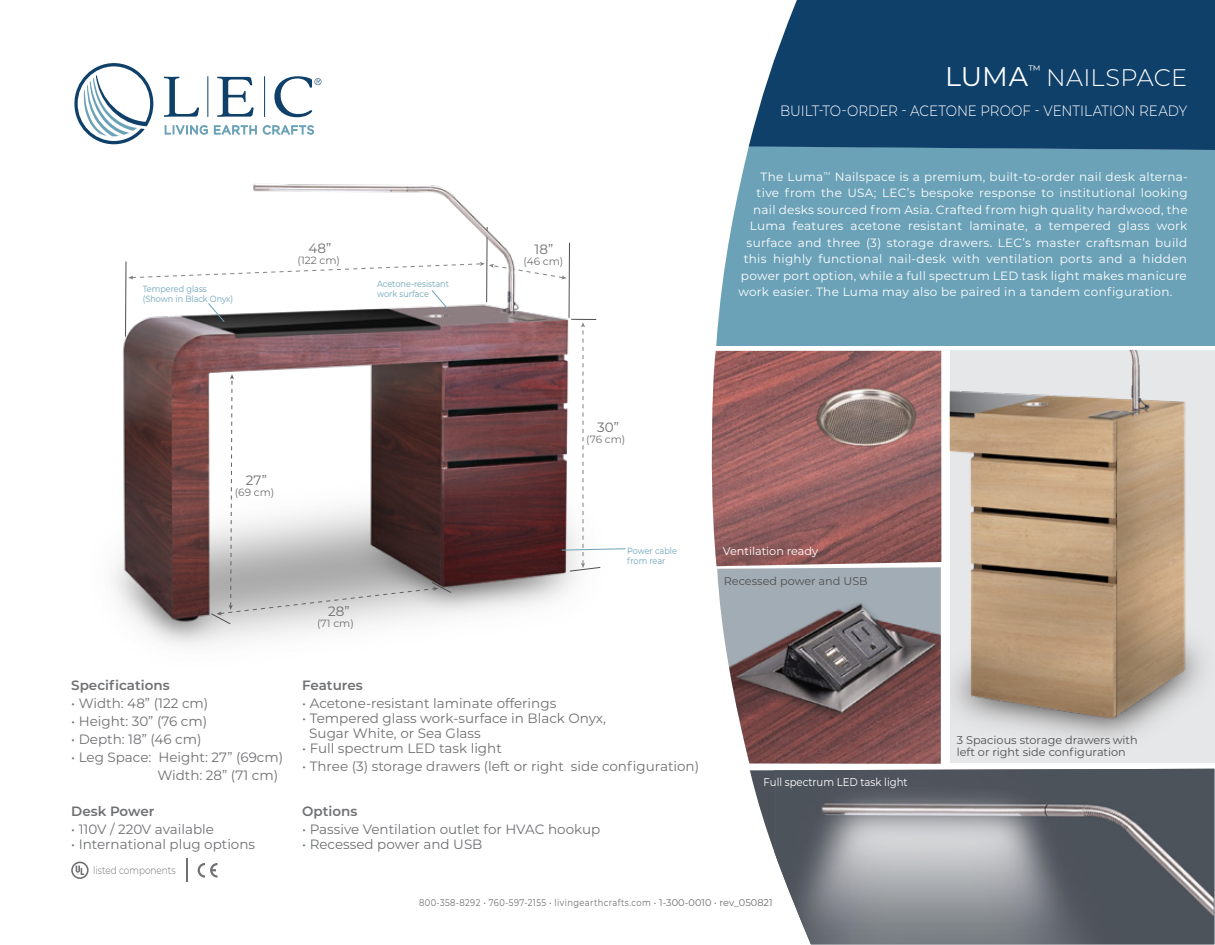
<style>
.page{position:relative;width:1215px;height:945px;background:#fff}
.page>*{position:absolute;margin:0;border:0;box-sizing:border-box;transform-origin:0 0}
.t1{font:27px "Montserrat";color:#fff}
.t2{font:300 24px "Montserrat";letter-spacing:.01em;color:#fff}
.t3{font:300 15px "Montserrat";color:#fff;scale:.9 1}
.t4{font:13.5px/18px "Montserrat";color:#6f7073}
.t5{font:600 13.5px "Montserrat";color:#6f7073}
.t6{font:13.5px "Montserrat";color:#6d6e71}
.t7{font:12px "Montserrat";letter-spacing:.025em;color:#fff}
.t8{font:11.25px/12px "Montserrat";color:#4f5050}
.t9{font:11.25px "Montserrat";color:#fff;scale:.9 1}
.t10{font:11.25px "Montserrat";color:#fff}
.t11{font:10.5px "Montserrat";color:#6f7073}
.t12{font:300 10.5px "Montserrat";color:#6f7073;scale:.85 1}
.t13{font:9.75px "Montserrat";letter-spacing:.05em;color:#6f7073;scale:.85 1}
.t14{font:9px/10.5px "Montserrat";color:#6ba2b8;scale:.9 1}
.s1{color:#6d6e71}
</style>
<div class="page">
<img style="left:104px;top:184px;width:380px;height:440px">
<div style="left:716px;top:146px;width:499px;height:200px;background:#6ba2b8"></div>
<div style="left:749px;top:0;width:466px;height:150px;background:#0f406a"></div>
<svg style="left:164px;top:77px;width:35px;height:40px"></svg>
<svg style="left:217px;top:77px;width:37px;height:40px"></svg>
<svg style="left:165px;top:125px;width:43px;height:10px"></svg>
<svg style="left:214px;top:125px;width:43px;height:9px"></svg>
<svg style="left:263px;top:125px;width:51px;height:10px"></svg>
<hr style="left:207px;top:76px;width:1px;height:41px;background:#0f406a">
<hr style="left:264px;top:76px;width:1px;height:41px;background:#0f406a">
<svg style="left:274px;top:76px;width:47px;height:41px"></svg>
<svg style="left:74px;top:63px;width:79px;height:81px"></svg>
<img style="left:711px;top:351px;width:230px;height:215px">
<svg style="left:198px;top:863px;width:19px;height:15px"></svg>
<svg style="left:186px;top:858px;width:1px;height:24px"></svg>
<svg style="left:71px;top:862px;width:18px;height:17px"></svg>
<img style="left:718px;top:568px;width:223px;height:194px">
<img style="left:950px;top:350px;width:265px;height:408px">
<img style="left:1112px;top:769px;width:102px;height:175px">
<svg style="left:125px;top:226px;width:501px;height:399px"></svg>
<img style="left:749px;top:762px;width:363px;height:183px">
<p class="t14" style="left:143px;top:283px;width:102px">Tempered glass (Shown in Black Onyx)</p>
<p class="t6" style="left:308px;top:239px;width:24px">48”</p>
<p class="t11" style="left:297px;top:253px;width:44px">(122 cm)</p>
<p class="t14" style="left:377px;top:278px;width:81px">Acetone-resistant work surface</p>
<p class="t6" style="left:535px;top:240px;width:20px">18”</p>
<p class="t11" style="left:524px;top:254px;width:41px">(46 cm)</p>
<h1 class="t1" style="left:945px;top:58px;width:97px">LUMA<sup>™</sup></h1>
<h2 class="t2" style="left:1046px;top:61px;width:143px">NAILSPACE</h2>
<p class="t3" style="left:780px;top:100px;width:454px">BUILT-TO-ORDER - ACETONE PROOF - VENTILATION READY</p>
<p class="t7" style="left:761px;top:168px;width:429px">The Luma<sup>™</sup> Nailspace is a premium, built-to-order nail desk alterna-</p>
<p class="t7" style="left:757px;top:185px;width:433px">tive from the USA; LEC’s bespoke response to institutional looking</p>
<p class="t7" style="left:753px;top:201px;width:436px">nail desks sourced from Asia. Crafted from high quality hardwood, the</p>
<p class="t7" style="left:750px;top:218px;width:439px">Luma features acetone resistant laminate, a tempered glass work</p>
<p class="t7" style="left:747px;top:234px;width:442px">surface and three (3) storage drawers. LEC’s master craftsman build</p>
<p class="t7" style="left:744px;top:251px;width:445px">this highly functional nail-desk with ventilation ports and a hidden</p>
<p class="t7" style="left:741px;top:267px;width:447px">power port option, while a full spectrum LED task light makes manicure</p>
<p class="t7" style="left:738px;top:284px;width:436px">work easier. The Luma may also be paired in a tandem configuration.</p>
<p class="t6" style="left:246px;top:471px;width:22px">27”</p>
<p class="t11" style="left:235px;top:485px;width:41px">(69 cm)</p>
<p class="t5" style="left:71px;top:676px;width:100px">Specifications</p>
<p class="t4" style="left:71px;top:694px;width:139px">• Width: 48” (122 cm)</p>
<p class="t4" style="left:71px;top:712px;width:138px">• Height: 30” (76 cm)</p>
<p class="t4" style="left:71px;top:730px;width:132px">• Depth: 18” (46 cm)</p>
<p class="t4" style="left:157px;top:748px;width:127px;text-indent:-86px">• Leg Space: Height: 27” (69cm)<br>Width: 28” (71 cm)</p>
<p class="t5" style="left:71px;top:802px;width:85px">Desk Power</p>
<p class="t4" style="left:71px;top:820px;width:144px">• 110V / 220V available</p>
<p class="t4" style="left:71px;top:835px;width:185px">• International plug options</p>
<p class="t12" style="left:93px;top:863px;width:99px">listed components</p>
<p class="t6" style="left:597px;top:418px;width:23px">30”</p>
<p class="t11" style="left:586px;top:433px;width:41px">(76 cm)</p>
<p class="t6" style="left:328px;top:602px;width:23px">28”</p>
<p class="t11" style="left:317px;top:616px;width:38px">(71 cm)</p>
<p class="t14" style="left:627px;top:545px;width:57px">Power cable from rear</p>
<p class="t5" style="left:302px;top:676px;width:62px">Features</p>
<p class="t4" style="left:302px;top:694px;width:256px">• Acetone-resistant laminate offerings</p>
<p class="t4" style="left:309px;top:711px;width:298px;line-height:15px;text-indent:-7px">• Tempered glass work-surface in Black Onyx,<br>Sugar White, or Sea Glass</p>
<p class="t4" style="left:302px;top:739px;width:201px">• Full spectrum LED task light</p>
<p class="t4" style="left:302px;top:757px;width:398px">• Three (3) storage drawers (left or right side configuration)</p>
<p class="t5" style="left:302px;top:802px;width:57px">Options</p>
<p class="t4" style="left:302px;top:820px;width:300px">• Passive Ventilation outlet for HVAC hookup</p>
<p class="t4" style="left:302px;top:835px;width:182px">• Recessed power and USB</p>
<p class="t10" style="left:723px;top:544px;width:97px">Ventilation ready</p>
<p class="t8" style="left:724px;top:575px;width:145px">Recessed power and USB</p>
<p class="t9" style="left:763px;top:775px;width:162px">Full spectrum LED task light</p>
<p class="t13" style="left:419px;top:896px;width:417px">800-358-8292 • 760-597-2155 • livingearthcrafts.com • <span class="s1">1-300-0010</span> • <span class="s1">rev_050821</span></p>
<p class="t8" style="left:957px;top:733px;width:182px">3 Spacious storage drawers with left or right side configuration</p>
</div>
